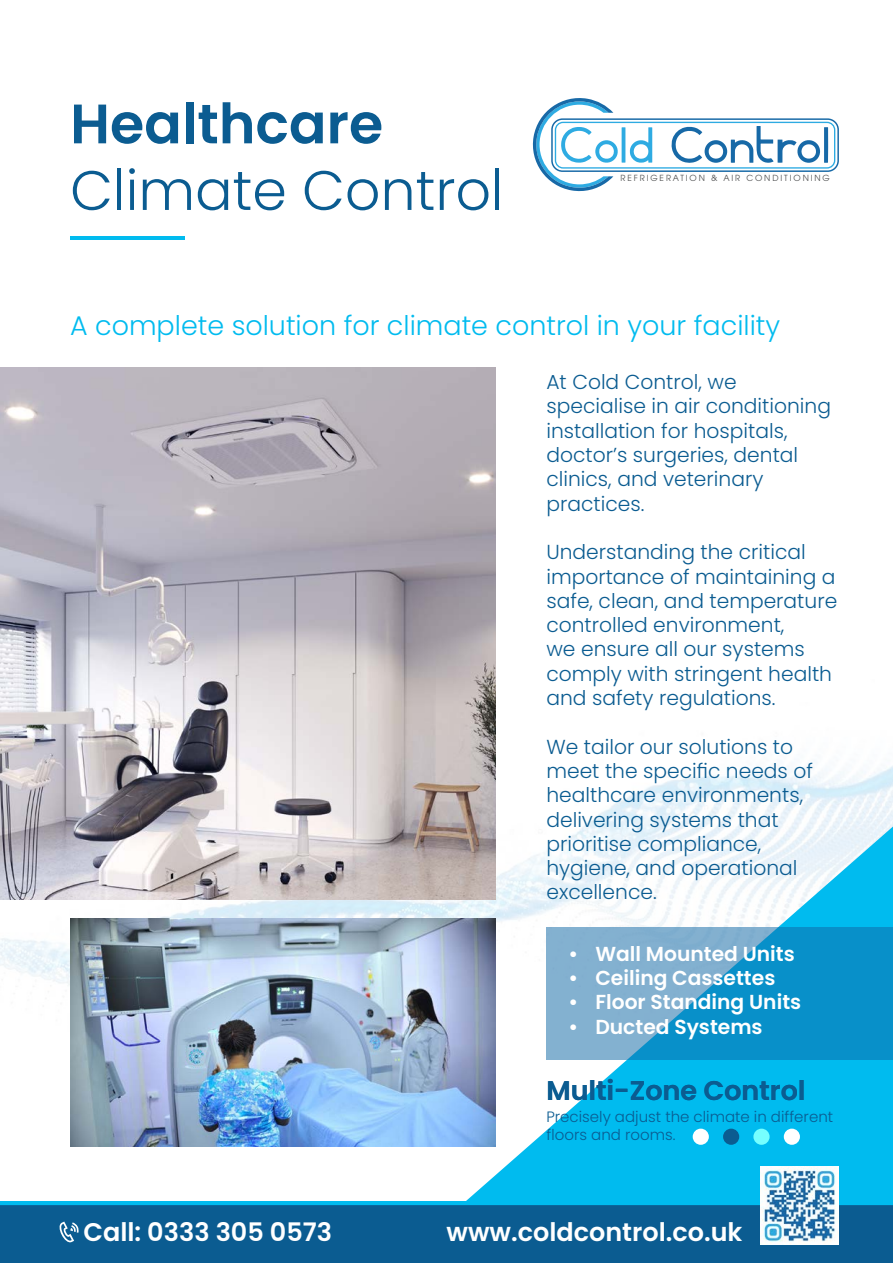
<style>
.page{position:relative;width:893px;height:1263px;background:#fff}
.page>*{position:absolute;margin:0;border:0;box-sizing:border-box;transform-origin:0 0}
.t1{font:300 55.5px "Poppins";color:#0b5c91}
.t2{font:600 55.5px "Poppins";color:#0b5c91}
.t3{font:300 27px "Poppins";color:#00bbef}
.t4{font:600 27px "Poppins";color:#0b5c91}
.t5{font:600 25.5px "Poppins";color:#fff}
.t6{font:300 20.25px/24.3px "Poppins";color:#0b5c91}
.t7{font:600 20.25px "Poppins";color:#fff}
.t8{font:300 15px/18px "Poppins";color:#0b5c91}
.t9{font:8.4px "ITC Avant Garde Pro";letter-spacing:.225em;color:#4f5051}
</style>
<div class="page">
<img style="left:0;top:679px;width:893px;height:306px">
<svg style="left:395px;top:826px;width:498px;height:375px"></svg>
<div style="left:0;top:1201px;width:893px;height:8px;background:#00bbef"></div>
<div style="left:0;top:1205px;width:893px;height:58px;background:#0b5c91"></div>
<svg style="left:59px;top:1221px;width:20px;height:21px"></svg>
<img style="left:761px;top:1166px;width:78px;height:78px">
<img style="left:0;top:368px;width:495px;height:531px">
<img style="left:70px;top:918px;width:425px;height:228px">
<svg style="left:671px;top:126px;width:157px;height:37px"></svg>
<div style="left:551px;top:118px;width:288px;height:54px;border:1px solid #1769a7;border-radius:11px"></div>
<div style="left:555px;top:122px;width:280px;height:47px;border:1px solid #2eabe2;border-radius:8px"></div>
<svg style="left:532px;top:98px;width:120px;height:94px"></svg>
<svg style="left:546px;top:927px;width:347px;height:132px;background:#3f9ecc"></svg>
<div style="left:693px;top:1128px;width:16px;height:17px;background:#fff;border-radius:50%"></div>
<div style="left:723px;top:1128px;width:16px;height:17px;background:#0b5c91;border-radius:50%"></div>
<div style="left:753px;top:1128px;width:17px;height:17px;background:#76ffff;border-radius:50%"></div>
<div style="left:784px;top:1128px;width:16px;height:17px;background:#fff;border-radius:50%"></div>
<svg style="left:70px;top:236px;width:115px;height:4px"></svg>
<p class="t2" style="left:70px;top:92px;width:315px">Healthcare</p>
<p class="t1" style="left:70px;top:158px;width:435px">Climate Control</p>
<p class="t9" style="left:620px;top:173px;width:211px">REFRIGERATION &amp; AIR CONDITIONING</p>
<p class="t3" style="left:70px;top:310px;width:711px">A complete solution for climate control in your facility</p>
<p class="t6" style="left:546px;top:370px;width:286px">At Cold Control, we specialise in air conditioning installation for hospitals, doctor’s surgeries, dental clinics, and veterinary practices.</p>
<p class="t6" style="left:546px;top:540px;width:292px">Understanding the critical importance of maintaining a safe, clean, and temperature controlled environment,<br>we ensure all our systems comply with stringent health and safety regulations.</p>
<p class="t6" style="left:546px;top:734px;width:268px">We tailor our solutions to meet the specific needs of healthcare environments, delivering systems that prioritise compliance, hygiene, and operational excellence.</p>
<p class="t7" style="left:568px;top:942px;width:228px">• Wall Mounted Units</p>
<p class="t7" style="left:568px;top:966px;width:208px">• Ceiling Cassettes</p>
<p class="t7" style="left:568px;top:990px;width:234px">• Floor Standing Units</p>
<p class="t7" style="left:568px;top:1015px;width:196px">• Ducted Systems</p>
<p class="t4" style="left:546px;top:1075px;width:260px">Multi-Zone Control</p>
<p class="t8" style="left:546px;top:1108px;width:288px">Precisely adjust the climate in different floors and rooms.</p>
<p class="t5" style="left:83px;top:1217px;width:250px">Call: 0333 305 0573</p>
<p class="t5" style="left:447px;top:1217px;width:297px">www.coldcontrol.co.uk</p>
</div>
